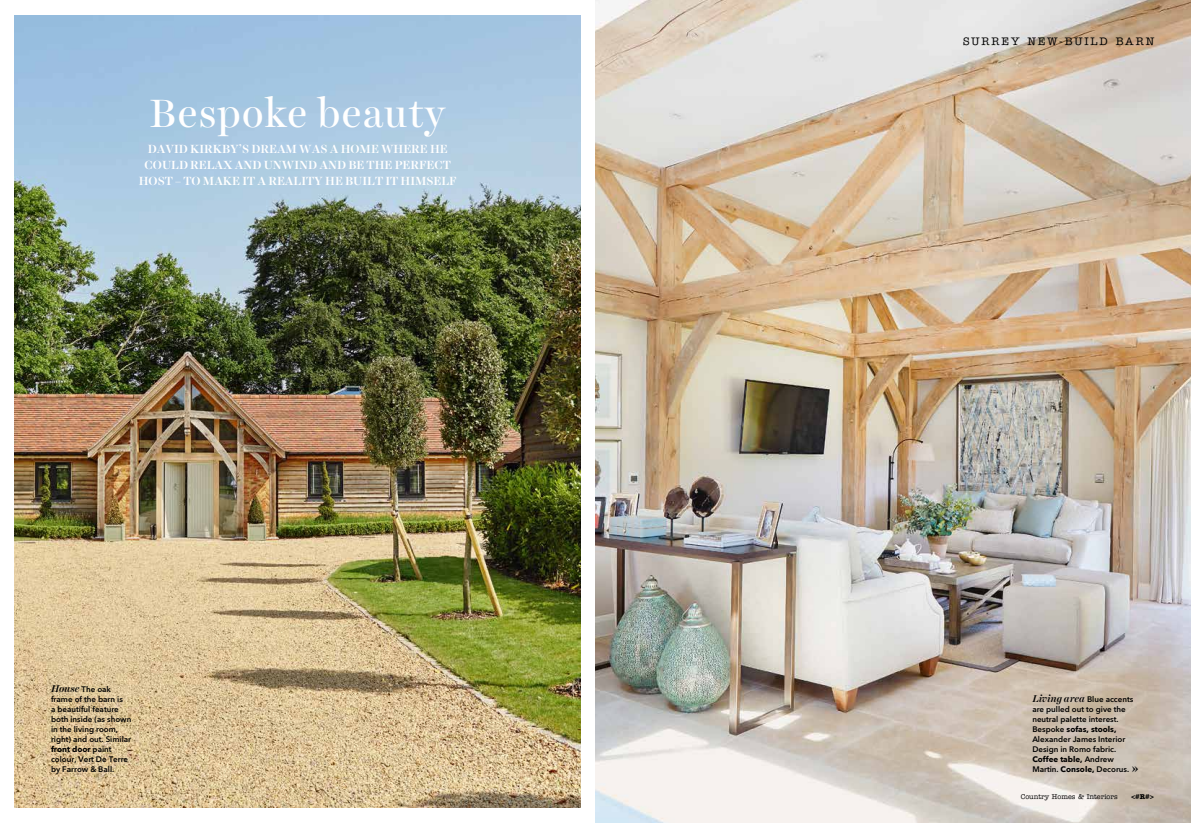
<style>
.page{position:relative;width:1191px;height:823px;background:#fff}
.page>*{position:absolute;margin:0;border:0;box-sizing:border-box;transform-origin:0 0}
.t1{font:40px "Harriet Display";letter-spacing:.04em;color:#fff}
.t2{font:500 12px/16px "Harriet Display";color:#fff;text-align:center}
.t3{font:500 11px "American Typewriter Std";letter-spacing:.175em;color:#000}
.t4{font:600 8px/10px "Avenir Next LT Pro";color:#000}
.t5{font:500 7px "American Typewriter Std";color:#000}
.t6{font:700 7px "American Typewriter Std";color:#000}
.s1{font-family:"Harriet Display";font-weight:500;font-style:italic;font-size:10px}
.s2{font-weight:700}
.s3{font-family:"Harriet Display";font-weight:400;font-size:15px}
</style>
<div class="page">
<img style="left:14px;top:16px;width:566px;height:790px">
<img style="left:595px;top:0;width:596px;height:822px">
<h1 class="t1" style="left:150px;top:85px;width:297px">Bespoke beauty</h1>
<h2 class="t2" style="left:139px;top:141px;width:319px">DAVID KIRKBY’S DREAM WAS A HOME WHERE HE<br>COULD RELAX AND UNWIND AND BE THE PERFECT<br>HOST – TO MAKE IT A REALITY HE BUILT IT HIMSELF</h2>
<h3 class="t3" style="left:963px;top:35px;width:192px">SURREY NEW-BUILD BARN</h3>
<p class="t4" style="left:51px;top:683px;width:82px"><span class="s1">House</span> The oak frame of the barn is<br>a beautiful feature both inside (as shown in the living room, right) and out. Similar <span class="s2">front door</span> paint colour, Vert De Terre by Farrow &amp; Ball.</p>
<p class="t4" style="left:1032px;top:693px;width:108px"><span class="s1">Living area</span> Blue accents are pulled out to give the neutral palette interest.<br>Bespoke <span class="s2">sofas, stools,<br></span>Alexander James Interior<br>Design in Romo fabric.<br><span class="s2">Coffee table,</span> Andrew<br>Martin. <span class="s2">Console,</span> Decorus. <span class="s3">»</span></p>
<p class="t5" style="left:1020px;top:791px;width:98px">Country Homes &amp; Interiors</p>
<p class="t6" style="left:1131px;top:791px;width:25px">&lt;#R#&gt;</p>
</div>
